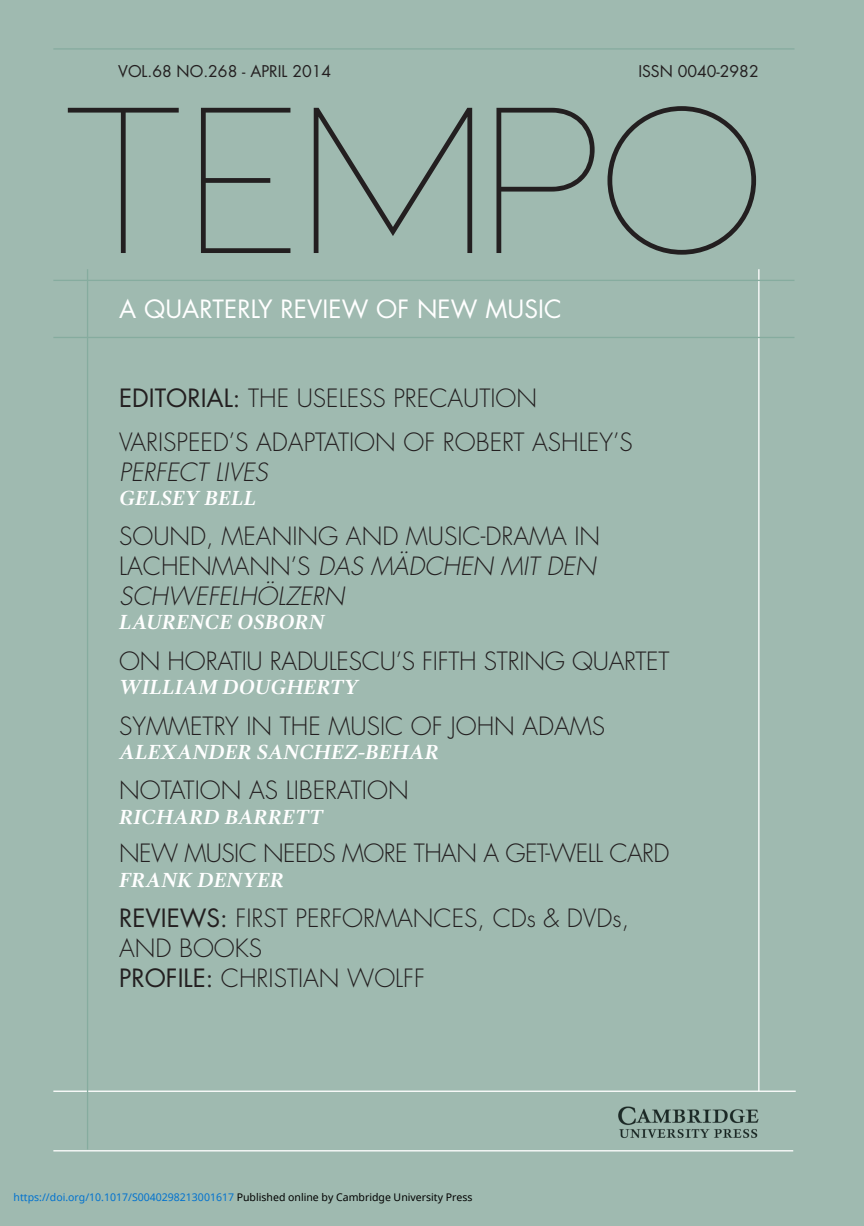
<style>
.page{position:relative;width:864px;height:1226px;background:#fff}
.page>*{position:absolute;margin:0;border:0;box-sizing:border-box;transform-origin:0 0}
.t1{font:300 24.5px/29.8px "Futura";color:#231f20}
.t2{font:300 24.5px "Futura";letter-spacing:-.025em;color:#231f20}
.t3{font:24.5px "Futura";letter-spacing:.005em;color:#fff}
.t4{font:italic 300 24.5px "Futura";color:#231f20}
.t5{font:italic 700 21px "Gandhi Serif";color:#fff}
.t6{font:15.75px "Futura";color:#231f20}
.t7{font:10.5px "Noto Sans";color:#0172cf}
.s1{font-weight:400}
.s2{font-style:italic}
.s3{color:#000}
</style>
<div class="page">
<div style="left:0;top:0;width:863px;height:1225px;background:#9fbab0"></div>
<hr style="left:757px;top:269px;width:2px;height:822px;background:#fff">
<hr style="left:53px;top:337px;width:741px;height:1px;background:#86ac9f">
<img style="left:618px;top:1106px;width:140px;height:32px">
<hr style="left:53px;top:1090px;width:742px;height:1px;background:#fff">
<hr style="left:87px;top:269px;width:1px;height:880px;background:#86ac9f">
<svg style="left:68px;top:106px;width:687px;height:149px"></svg>
<hr style="left:53px;top:280px;width:741px;height:1px;background:#86ac9f">
<hr style="left:53px;top:1150px;width:739px;height:1px;background:#fff">
<hr style="left:53px;top:48px;width:741px;height:2px;background:#86ac9f">
<p class="t6" style="left:118px;top:64px;width:214px">VOL.68 NO.268 - APRIL 2014</p>
<p class="t6" style="left:638px;top:64px;width:122px">ISSN 0040-2982</p>
<p class="t3" style="left:119px;top:297px;width:444px">A QUARTERLY REVIEW OF NEW MUSIC</p>
<p class="t1" style="left:119px;top:378px;width:515px;line-height:43.8px"><span class="s1">EDITORIAL:</span> THE USELESS PRECAUTION<br>VARISPEED’S ADAPTATION OF ROBERT ASHLEY’S</p>
<p class="t4" style="left:119px;top:460px;width:150px">PERFECT LIVES</p>
<p class="t5" style="left:119px;top:489px;width:139px">GELSEY BELL</p>
<p class="t1" style="left:119px;top:523px;width:482px">SOUND, MEANING AND MUSIC-DRAMA IN<br>LACHENMANN’S <span class="s2">DAS MÄDCHEN MIT DEN<br>SCHWEFELHÖLZERN</span></p>
<p class="t5" style="left:119px;top:614px;width:207px">LAURENCE OSBORN</p>
<p class="t1" style="left:119px;top:648px;width:551px">ON HORATIU RADULESCU’S FIFTH STRING QUARTET</p>
<p class="t5" style="left:119px;top:678px;width:241px">WILLIAM DOUGHERTY</p>
<p class="t1" style="left:119px;top:712px;width:487px">SYMMETRY IN THE MUSIC OF JOHN ADAMS</p>
<p class="t5" style="left:119px;top:743px;width:321px">ALEXANDER SANCHEZ-BEHAR</p>
<p class="t1" style="left:119px;top:777px;width:291px">NOTATION AS LIBERATION</p>
<p class="t5" style="left:119px;top:808px;width:205px">RICHARD BARRETT</p>
<p class="t2" style="left:119px;top:842px;width:551px">NEW MUSIC NEEDS MORE THAN A GET-WELL CARD</p>
<p class="t5" style="left:119px;top:871px;width:166px">FRANK DENYER</p>
<p class="t1" style="left:119px;top:905px;width:511px"><span class="s1">REVIEWS:</span> FIRST PERFORMANCES, CDs &amp; DVDs,<br>AND BOOKS<br><span class="s1">PROFILE:</span> CHRISTIAN WOLFF</p>
<p class="t7" style="left:14px;top:1189px;width:460px">https://doi.org/10.1017/S0040298213001617 <span class="s3">Published online by Cambridge University Press</span></p>
</div>
